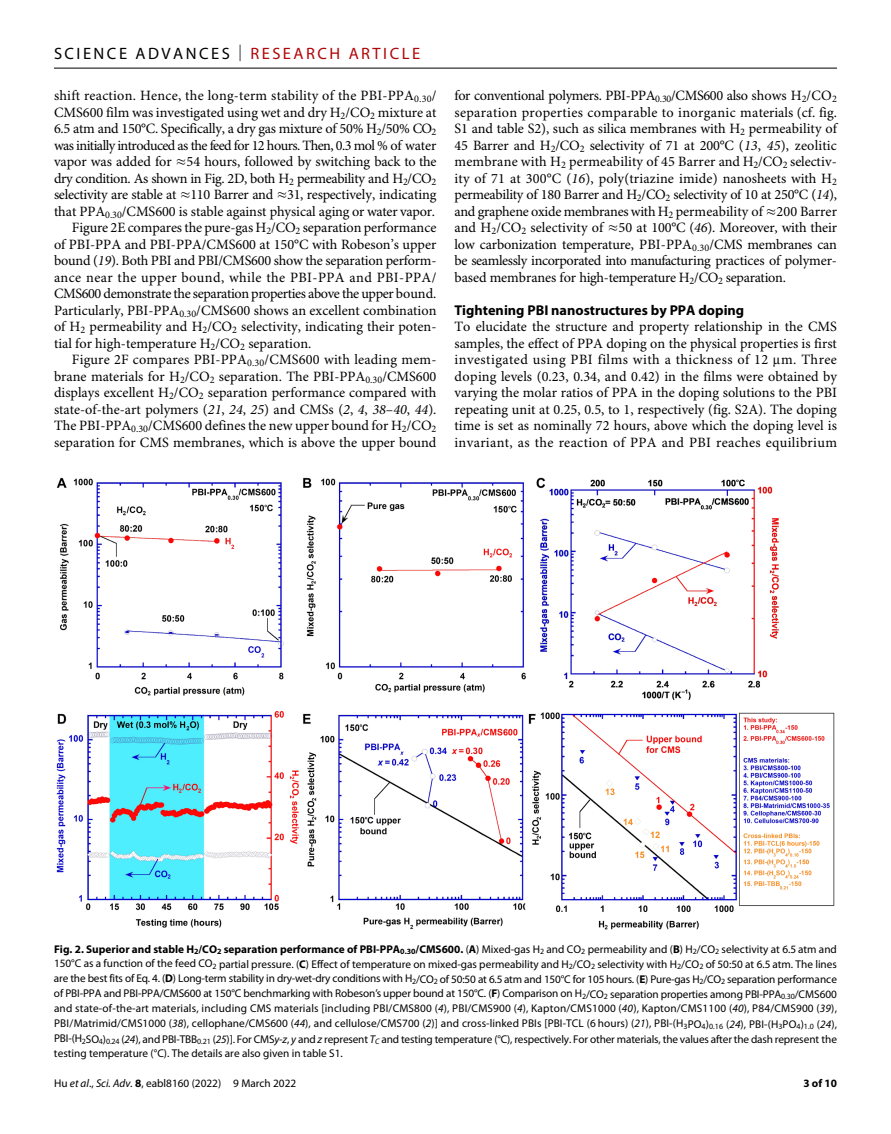
<style>
.page{position:relative;width:891px;height:1134px;background:#fff}
.page>*{position:absolute;margin:0;border:0;box-sizing:border-box;transform-origin:0 0}
.t1{font:16.5px "Myriad Pro";letter-spacing:.15em;color:#000}
.t2{font:14.25px/16.5px "Minion Pro";color:#000;text-align:justify}
.t3{font:14.25px "Minion Pro";letter-spacing:-.02em;color:#000}
.t4{font:14.25px "Minion Pro";letter-spacing:-.03em;color:#000}
.t5{font:14.25px "Minion Pro";letter-spacing:-.04em;color:#000}
.t6{font:14.25px "Minion Pro";letter-spacing:.03em;color:#000}
.t7{font:700 14.25px "Myriad Pro";color:#000}
.t8{font:11.25px/15px "Myriad Pro";color:#000;text-align:justify}
.t9{font:700 11.25px "Myriad Pro";color:#000}
.s1{font-weight:300}
.s2{color:#b10508}
.s3{font-style:italic}
.s4{font-weight:700}
</style>
<div class="page">
<hr style="left:54px;top:68px;width:783px;height:1px;background:#000">
<img style="left:57px;top:477px;width:777px;height:452px">
<p class="t1" style="left:54px;top:40px;width:368px">SCIENCE ADVANCES <span class="s1">|</span> <span class="s2">RESEARCH ARTICLE</span></p>
<p class="t2" style="left:54px;top:89px;width:384px">shift reaction. Hence, the long-term stability of the PBI-PPA<sub>0.30</sub>/</p>
<p class="t2" style="left:54px;top:105px;width:384px">CMS600 film was investigated using wet and dry H<sub>2</sub>/CO<sub>2</sub> mixture at</p>
<p class="t3" style="left:54px;top:120px;width:384px">6.5 atm and 150°C. Specifically, a dry gas mixture of 50% H<sub>2</sub>/50% CO<sub>2</sub></p>
<p class="t5" style="left:54px;top:136px;width:384px">was initially introduced as the feed for 12 hours. Then, 0.3 mol % of water</p>
<p class="t2" style="left:54px;top:155px;width:384px">vapor was added for ≈54 hours, followed by switching back to the</p>
<p class="t4" style="left:54px;top:169px;width:384px">dry condition. As shown in Fig. 2D, both H<sub>2</sub> permeability and H<sub>2</sub>/CO<sub>2</sub></p>
<p class="t3" style="left:54px;top:186px;width:384px">selectivity are stable at ≈110 Barrer and ≈31, respectively, indicating</p>
<p class="t2" style="left:54px;top:204px;width:383px">that PPA<sub>0.30</sub>/CMS600 is stable against physical aging or water vapor.</p>
<p class="t2" style="left:72px;top:221px;width:366px">Figure 2E compares the pure-gas H<sub>2</sub>/CO<sub>2</sub> separation performance</p>
<p class="t2" style="left:54px;top:237px;width:384px">of PBI-PPA and PBI-PPA/CMS600 at 150°C with Robeson’s upper</p>
<p class="t2" style="left:54px;top:254px;width:382px">bound (<span class="s3">19</span>). Both PBI and PBI/CMS600 show the separation perform-</p>
<p class="t6" style="left:54px;top:268px;width:384px">ance near the upper bound, while the PBI-PPA and PBI-PPA/</p>
<p class="t4" style="left:54px;top:285px;width:384px">CMS600 demonstrate the separation properties above the upper bound.</p>
<p class="t2" style="left:54px;top:303px;width:384px">Particularly, PBI-PPA<sub>0.30</sub>/CMS600 shows an excellent combination</p>
<p class="t2" style="left:54px;top:320px;width:384px">of H<sub>2</sub> permeability and H<sub>2</sub>/CO<sub>2</sub> selectivity, indicating their poten-</p>
<p class="t2" style="left:54px;top:336px;width:259px">tial for high-temperature H<sub>2</sub>/CO<sub>2</sub> separation.</p>
<p class="t2" style="left:72px;top:353px;width:366px">Figure 2F compares PBI-PPA<sub>0.30</sub>/CMS600 with leading mem-</p>
<p class="t2" style="left:54px;top:369px;width:384px">brane materials for H<sub>2</sub>/CO<sub>2</sub> separation. The PBI-PPA<sub>0.30</sub>/CMS600</p>
<p class="t2" style="left:54px;top:386px;width:384px">displays excellent H<sub>2</sub>/CO<sub>2</sub> separation performance compared with</p>
<p class="t2" style="left:54px;top:402px;width:384px">state-of-the-art polymers (<span class="s3">21</span>, <span class="s3">24</span>, <span class="s3">25</span>) and CMSs (<span class="s3">2</span>, <span class="s3">4</span>, <span class="s3">38</span>–<span class="s3">40</span>, <span class="s3">44</span>).</p>
<p class="t2" style="left:54px;top:419px;width:384px">The PBI-PPA<sub>0.30</sub>/CMS600 defines the new upper bound for H<sub>2</sub>/CO<sub>2</sub></p>
<p class="t2" style="left:54px;top:435px;width:384px">separation for CMS membranes, which is above the upper bound</p>
<p class="t2" style="left:454px;top:89px;width:384px">for conventional polymers. PBI-PPA<sub>0.30</sub>/CMS600 also shows H<sub>2</sub>/CO<sub>2 </sub>separation properties comparable to inorganic materials (cf. fig.<br>S1 and table S2), such as silica membranes with H<sub>2</sub> permeability of 45 Barrer and H<sub>2</sub>/CO<sub>2</sub> selectivity of 71 at 200°C (<span class="s3">13</span>, <span class="s3">45</span>), zeolitic membrane with H<sub>2</sub> permeability of 45 Barrer and H<sub>2</sub>/CO<sub>2</sub> selectiv&shy;ity of 71 at 300°C (<span class="s3">16</span>), poly(triazine imide) nanosheets with H<sub>2 </sub>permeability of 180 Barrer and H<sub>2</sub>/CO<sub>2</sub> selectivity of 10 at 250°C (<span class="s3">14</span>), and graphene oxide membranes with H<sub>2</sub> permeability of ≈200 Barrer and H<sub>2</sub>/CO<sub>2</sub> selectivity of ≈50 at 100°C (<span class="s3">46</span>). Moreover, with their low carbonization temperature, PBI-PPA<sub>0.30</sub>/CMS membranes can be seamlessly incorporated into manufacturing practices of polymer&shy;based membranes for high-temperature H<sub>2</sub>/CO<sub>2</sub> separation.</p>
<p class="t7" style="left:455px;top:298px;width:291px">Tightening PBI nanostructures by PPA doping</p>
<p class="t2" style="left:455px;top:320px;width:384px">To elucidate the structure and property relationship in the CMS samples, the effect of PPA doping on the physical properties is first investigated using PBI films with a thickness of 12 m. Three doping levels (0.23, 0.34, and 0.42) in the films were obtained by varying the molar ratios of PPA in the doping solutions to the PBI repeating unit at 0.25, 0.5, to 1, respectively (fig. S2A). The doping time is set as nominally 72 hours, above which the doping level is invariant, as the reaction of PPA and PBI reaches equilibrium</p>
<p class="t8" style="left:54px;top:941px;width:785px"><span class="s4">Fig. 2. Superior and stable H</span><sub>2</sub><span class="s4">/CO</span><sub>2</sub> <span class="s4">separation performance of PBI-PPA</span><sub>0.30</sub><span class="s4">/CMS600.</span> (<span class="s4">A</span>) Mixed-gas H<sub>2</sub> and CO<sub>2</sub> permeability and (<span class="s4">B</span>) H<sub>2</sub>/CO<sub>2</sub> selectivity at 6.5 atm and 150°C as a function of the feed CO<sub>2</sub> partial pressure. (<span class="s4">C</span>) Effect of temperature on mixed-gas permeability and H<sub>2</sub>/CO<sub>2</sub> selectivity with H<sub>2</sub>/CO<sub>2</sub> of 50:50 at 6.5 atm. The lines are the best fits of Eq. 4. (<span class="s4">D</span>) Long-term stability in dry-wet-dry conditions with H<sub>2</sub>/CO<sub>2</sub> of 50:50 at 6.5 atm and 150°C for 105hours. (<span class="s4">E</span>) Pure-gas H<sub>2</sub>/CO<sub>2</sub> separation performance of PBI-PPA and PBI-PPA/CMS600 at 150°C benchmarking with Robeson’s upper bound at 150°C. (<span class="s4">F</span>) Comparison on H<sub>2</sub>/CO<sub>2</sub> separation properties among PBI-PPA<sub>0.30</sub>/CMS600 and state-of-the-art materials, including CMS materials [including PBI/CMS800 (<span class="s3">4</span>), PBI/CMS900 (<span class="s3">4</span>), Kapton/CMS1000 (<span class="s3">40</span>), Kapton/CMS1100 (<span class="s3">40</span>), P84/CMS900 (<span class="s3">39</span>), PBI/Matrimid/CMS1000 (<span class="s3">38</span>), cellophane/CMS600 (<span class="s3">44</span>), and cellulose/CMS700 (<span class="s3">2</span>)] and cross-linked PBIs [PBI-TCL (6 hours) (<span class="s3">21</span>), PBI-(H<sub>3</sub>PO<sub>4</sub>)<sub>0.16</sub> (<span class="s3">24</span>), PBI-(H<sub>3</sub>PO<sub>4</sub>)<sub>1.0</sub> (<span class="s3">24</span>), PBI-(H<sub>2</sub>SO<sub>4</sub>)<sub>0.24</sub> (<span class="s3">24</span>), and PBI-TBB<sub>0.21</sub> (<span class="s3">25</span>)]. For CMS<span class="s3">y-z</span>, <span class="s3">y</span> and <span class="s3">z</span> represent <span class="s3">T</span><sub>C</sub> and testing temperature (°C), respectively. For other materials, the values after the dash represent the testing temperature (°C). The details are also given in table S1.</p>
<p class="t8" style="left:54px;top:1076px;width:244px">Hu <span class="s3">et al</span>., <span class="s3">Sci. Adv.</span> <span class="s4">8</span>, eabl8160 (2022) 9 March 2022</p>
<p class="t9" style="left:803px;top:1074px;width:35px">3 of 10</p>
</div>
